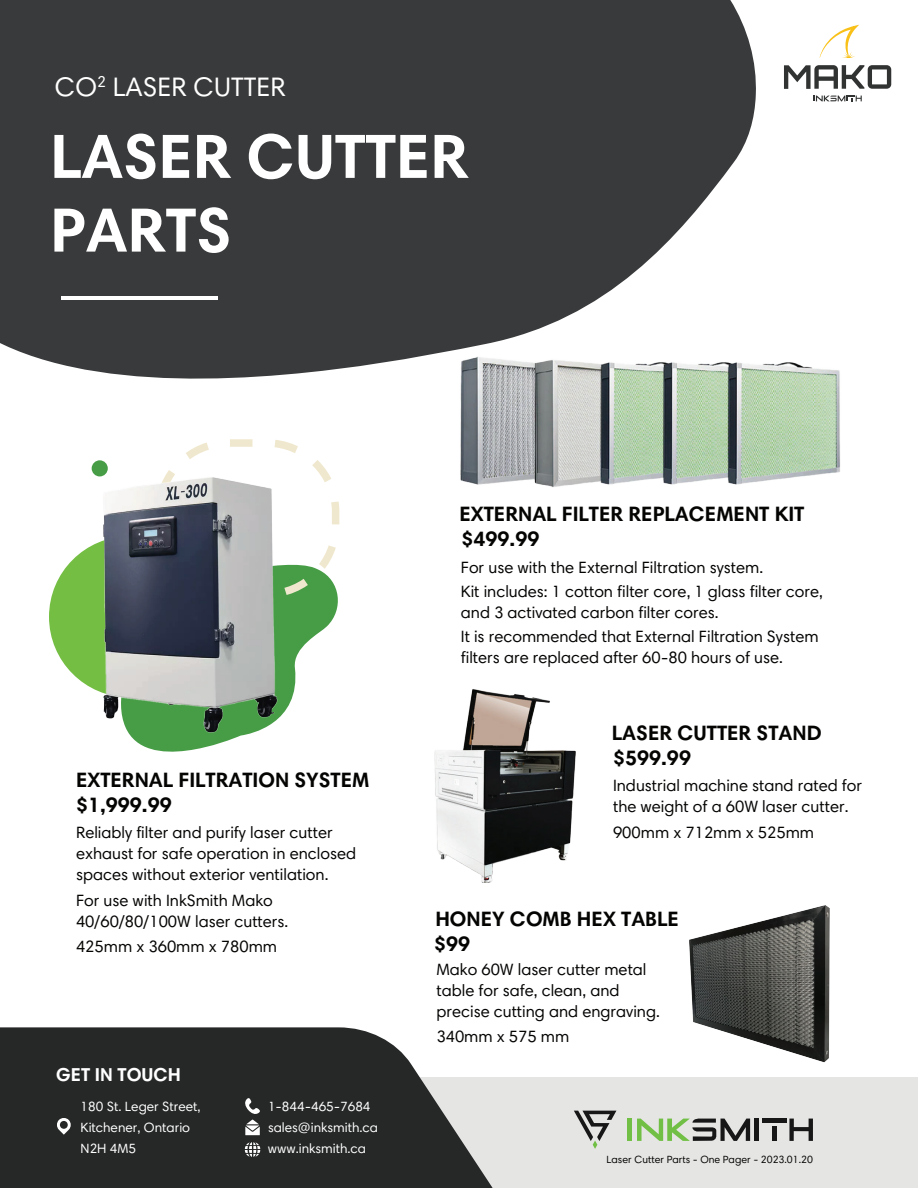
<style>
.page{position:relative;width:918px;height:1188px;background:#fff}
.page>*{position:absolute;margin:0;border:0;box-sizing:border-box;transform-origin:0 0}
.t1{font:700 63px/73.7px "Harmonia Sans W01";color:#fff}
.t2{font:27px "Harmonia Sans W01";color:#fff}
.t3{font:700 21px "Harmonia Sans W01";color:#040503}
.t4{font:700 18.9px "Harmonia Sans W01";color:#fff}
.t5{font:16.5px/21px "Harmonia Sans W01";color:#040503}
.t6{font:13.5px/21px "Harmonia Sans W01";color:#fff}
.t7{font:10.5px "Harmonia Sans W01";color:#040503}
</style>
<div class="page">
<svg style="left:0;top:0;width:756px;height:450px;fill:#393a3b"></svg>
<svg style="left:145px;top:747px;width:61px;height:5px"></svg>
<div style="left:156px;top:439px;width:183px;height:159px;border:8px dashed #f0e8ce;border-radius:69px"></div>
<svg style="left:784px;top:65px;width:107px;height:24px"></svg>
<svg style="left:813px;top:95px;width:49px;height:6px"></svg>
<svg style="left:820px;top:25px;width:39px;height:33px"></svg>
<hr style="left:61px;top:296px;width:157px;height:3px;background:#fff">
<div style="left:384px;top:1077px;width:534px;height:111px;background:#e5e5e4"></div>
<hr style="left:628px;top:1119px;width:4px;height:22px;background:#71bf44">
<svg style="left:637px;top:1118px;width:113px;height:23px"></svg>
<hr style="left:755px;top:1119px;width:4px;height:22px;background:#181717">
<div style="left:772px;top:1127px;width:5px;height:14px;background:#181717"></div>
<hr style="left:762px;top:1119px;width:24px;height:4px;background:#181717">
<svg style="left:789px;top:1119px;width:24px;height:22px"></svg>
<svg style="left:574px;top:1111px;width:42px;height:38px"></svg>
<img style="left:49px;top:450px;width:290px;height:297px">
<img style="left:436px;top:340px;width:404px;height:147px">
<img style="left:689px;top:905px;width:141px;height:158px">
<img style="left:434px;top:689px;width:142px;height:193px">
<svg style="left:0;top:1027px;width:493px;height:161px;background:#3d3e3e"></svg>
<svg style="left:56px;top:1117px;width:15px;height:18px"></svg>
<svg style="left:245px;top:1142px;width:15px;height:15px"></svg>
<svg style="left:244px;top:1098px;width:16px;height:37px"></svg>
<h2 class="t2" style="left:55px;top:70px;width:232px">CO<sup>2</sup> LASER CUTTER</h2>
<h1 class="t1" style="left:50px;top:119px;width:420px">LASER CUTTER<br>PARTS</h1>
<p class="t3" style="left:459px;top:501px;width:346px">EXTERNAL FILTER REPLACEMENT KIT</p>
<p class="t3" style="left:461px;top:526px;width:79px">$499.99</p>
<p class="t5" style="left:461px;top:555px;width:364px;line-height:24px">For use with the External Filtration system.<br>Kit includes: 1 cotton filter core, 1 glass filter core,</p>
<p class="t5" style="left:461px;top:600px;width:359px;line-height:24px">and 3 activated carbon filter cores.<br>It is recommended that External Filtration System</p>
<p class="t5" style="left:461px;top:646px;width:324px">filters are replaced after 60-80 hours of use.</p>
<p class="t3" style="left:612px;top:720px;width:211px">LASER CUTTER STAND</p>
<p class="t3" style="left:76px;top:766px;width:295px">EXTERNAL FILTRATION SYSTEM</p>
<p class="t3" style="left:76px;top:791px;width:97px">$1,999.99</p>
<p class="t5" style="left:76px;top:822px;width:282px">Reliably filter and purify laser cutter exhaust for safe operation in enclosed spaces without exterior ventilation.</p>
<p class="t5" style="left:76px;top:889px;width:214px">For use with InkSmith Mako<br>40/60/80/100W laser cutters.</p>
<p class="t5" style="left:76px;top:936px;width:203px">425mm x 360mm x 780mm</p>
<p class="t4" style="left:56px;top:1062px;width:126px">GET IN TOUCH</p>
<p class="t6" style="left:81px;top:1096px;width:122px">180 St. Leger Street,</p>
<p class="t6" style="left:268px;top:1095px;width:104px">1-844-465-7684</p>
<p class="t6" style="left:81px;top:1117px;width:111px">Kitchener, Ontario<br>N2H 4M5</p>
<p class="t6" style="left:268px;top:1116px;width:112px">sales@inksmith.ca</p>
<p class="t6" style="left:268px;top:1138px;width:100px">www.inksmith.ca</p>
<p class="t3" style="left:613px;top:745px;width:79px">$599.99</p>
<p class="t5" style="left:613px;top:775px;width:251px">Industrial machine stand rated for the weight of a 60W laser cutter.</p>
<p class="t5" style="left:613px;top:822px;width:203px">900mm x 712mm x 525mm</p>
<p class="t3" style="left:435px;top:906px;width:245px">HONEY COMB HEX TABLE</p>
<p class="t3" style="left:434px;top:930px;width:38px">$99</p>
<p class="t5" style="left:436px;top:958px;width:225px">Mako 60W laser cutter metal table for safe, clean, and precise cutting and engraving.</p>
<p class="t5" style="left:436px;top:1026px;width:134px">340mm x 575 mm</p>
<p class="t7" style="left:607px;top:1152px;width:208px">Laser Cutter Parts - One Pager - 2023.01.20</p>
</div>
